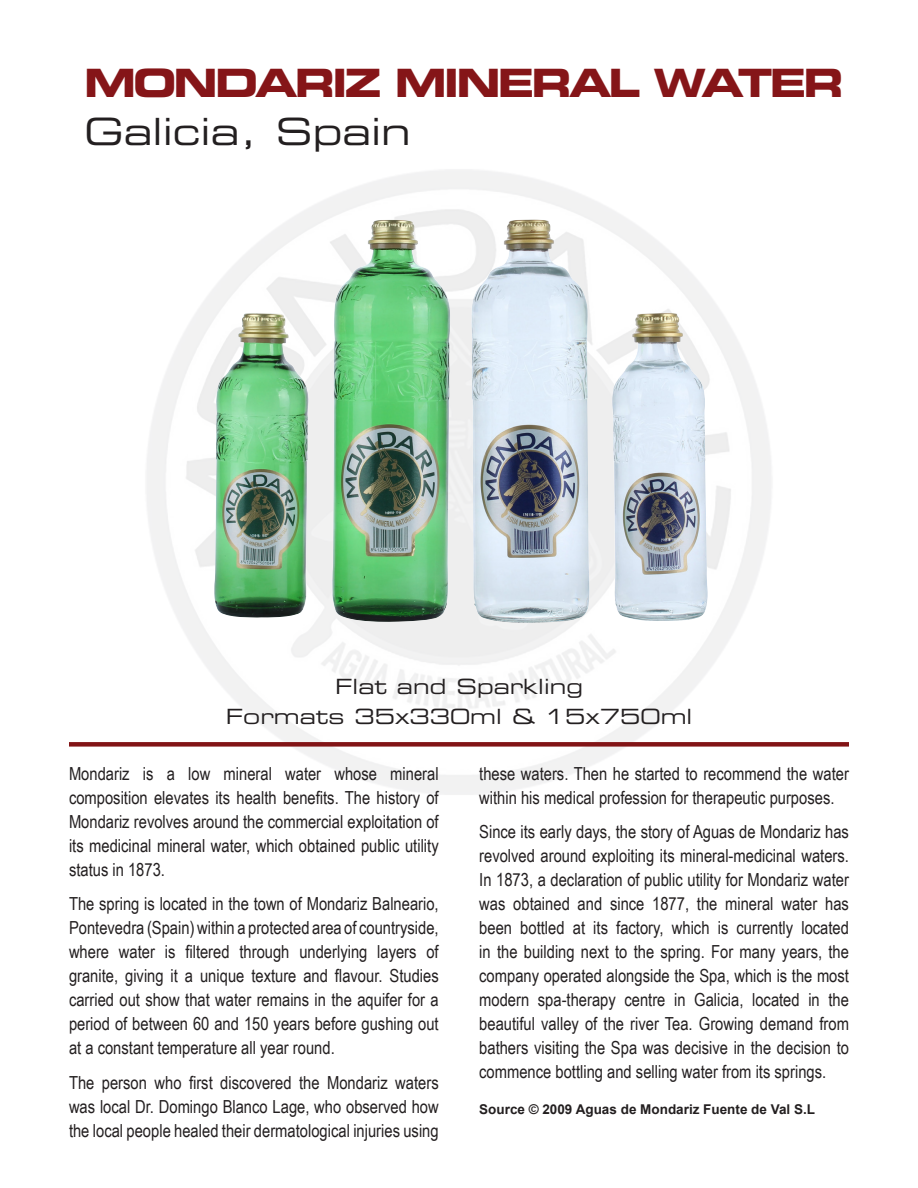
<style>
.page{position:relative;width:918px;height:1188px;background:#fff}
.page>*{position:absolute;margin:0;border:0;box-sizing:border-box;transform-origin:0 0}
.t1{font:39px "Eurostile LT Std Bold Ex 2";letter-spacing:-.075em;color:#851518}
.t2{font:37.5px "Eurostile LT Std Ex 2";color:#231f20}
.t3{font:21px/30px "Eurostile LT Std Ex 2";color:#231f20;text-align:center}
.t4{font:18px/24px "Arial Narrow";color:#231f20;text-align:justify}
.t5{font:700 13.5px "Arial";color:#231f20}
</style>
<div class="page">
<img style="left:147px;top:170px;width:624px;height:625px">
<img style="left:332px;top:219px;width:258px;height:405px">
<div style="left:69px;top:742px;width:780px;height:5px;background:#821416"></div>
<h1 class="t1" style="left:84px;top:55px;width:761px">MONDARIZ MINERAL WATER</h1>
<h2 class="t2" style="left:84px;top:106px;width:328px">Galicia, Spain</h2>
<p class="t3" style="left:226px;top:671px;width:468px">Flat and Sparkling<br>Formats 35x330ml &amp; 15x750ml</p>
<p class="t4" style="left:69px;top:761px;width:371px">Mondariz is a low mineral water whose mineral composition elevates its health benefits. The history of Mondariz revolves around the commercial exploitation of its medicinal mineral water, which obtained public utility status in 1873.</p>
<p class="t4" style="left:69px;top:891px;width:371px">The spring is located in the town of Mondariz Balneario, Pontevedra (Spain) within a protected area of countryside, where water is filtered through underlying layers of granite, giving it a unique texture and flavour. Studies carried out show that water remains in the aquifer for a period of between 60 and 150 years before gushing out at a constant temperature all year round.</p>
<p class="t4" style="left:69px;top:1070px;width:371px">The person who first discovered the Mondariz waters was local Dr. Domingo Blanco Lage, who observed how the local people healed their dermatological injuries using</p>
<p class="t4" style="left:479px;top:761px;width:371px">these waters. Then he started to recommend the water within his medical profession for therapeutic purposes.</p>
<p class="t4" style="left:479px;top:819px;width:371px">Since its early days, the story of Aguas de Mondariz has revolved around exploiting its mineral-medicinal waters.<br>In 1873, a declaration of public utility for Mondariz water was obtained and since 1877, the mineral water has been bottled at its factory, which is currently located in the building next to the spring. For many years, the company operated alongside the Spa, which is the most modern spa-therapy centre in Galicia, located in the beautiful valley of the river Tea. Growing demand from bathers visiting the Spa was decisive in the decision to commence bottling and selling water from its springs.</p>
<p class="t5" style="left:479px;top:1100px;width:337px">Source © 2009 Aguas de Mondariz Fuente de Val S.L</p>
</div>
